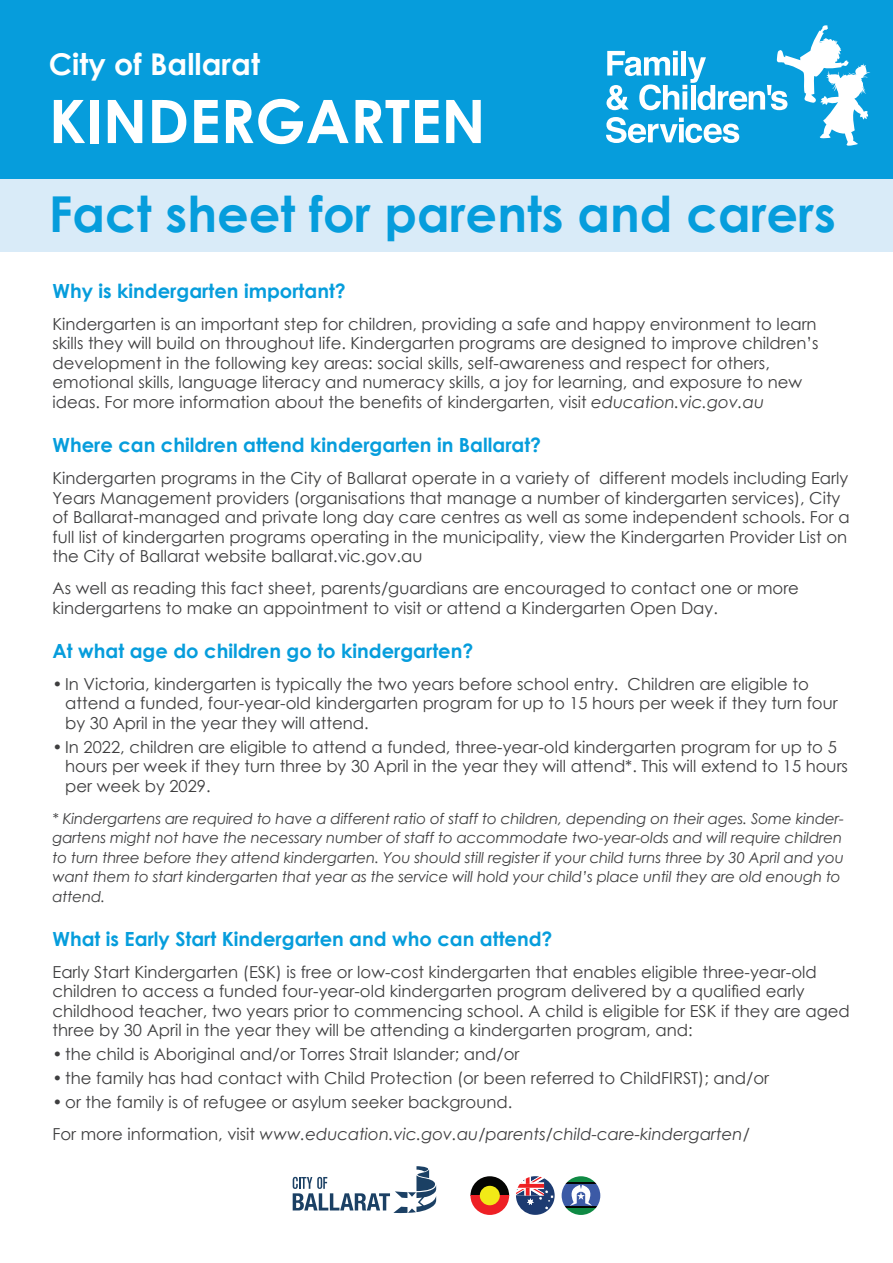
<style>
.page{position:relative;width:893px;height:1263px;background:#fff}
.page>*{position:absolute;margin:0;border:0;box-sizing:border-box;transform-origin:0 0}
.t1{font:700 60px "Century Gothic";color:#fff}
.t2{font:700 49.5px "Century Gothic";color:#069ddc}
.t3{font:700 30px "Century Gothic";color:#fff}
.t4{font:700 19.5px "Century Gothic";color:#069ddc}
.t5{font:16.5px/19.5px "Century Gothic";color:#3e3e3f}
.t6{font:italic 15px/19.5px "Century Gothic";letter-spacing:-.01em;color:#3e3e3f}
.s1{font-style:italic}
</style>
<div class="page">
<div style="left:0;top:0;width:893px;height:252px;background:#d9ebf8"></div>
<div style="left:0;top:0;width:893px;height:179px;background:#069ddc"></div>
<svg style="left:293px;top:1166px;width:143px;height:47px"></svg>
<svg style="left:516px;top:1176px;width:39px;height:39px"></svg>
<svg style="left:470px;top:1176px;width:39px;height:19px"></svg>
<svg style="left:470px;top:1195px;width:39px;height:20px"></svg>
<div style="left:480px;top:1186px;width:20px;height:19px;background:#f1ea17;border-radius:50%"></div>
<svg style="left:566px;top:1208px;width:30px;height:7px"></svg>
<svg style="left:567px;top:1176px;width:28px;height:6px"></svg>
<hr style="left:562px;top:1182px;width:38px;height:2px;background:#040503">
<hr style="left:562px;top:1206px;width:38px;height:2px;background:#040503">
<div style="left:562px;top:1184px;width:38px;height:22px;background:#3c5aa6"></div>
<svg style="left:570px;top:1185px;width:22px;height:21px"></svg>
<svg style="left:606px;top:25px;width:264px;height:121px"></svg>
<h3 class="t3" style="left:49px;top:41px;width:213px">City of Ballarat</h3>
<h1 class="t1" style="left:49px;top:76px;width:438px">KINDERGARTEN</h1>
<h2 class="t2" style="left:49px;top:176px;width:789px">Fact sheet for parents and carers</h2>
<p class="t4" style="left:52px;top:276px;width:295px">Why is kindergarten important?</p>
<p class="t5" style="left:52px;top:314px;width:768px">Kindergarten is an important step for children, providing a safe and happy environment to learn skills they will build on throughout life. Kindergarten programs are designed to improve children’s development in the following key areas: social skills, self-awareness and respect for others, emotional skills, language literacy and numeracy skills, a joy for learning, and exposure to new ideas. For more information about the benefits of kindergarten, visit <span class="s1">education.vic.gov.au</span></p>
<p class="t4" style="left:52px;top:430px;width:490px">Where can children attend kindergarten in Ballarat?</p>
<p class="t5" style="left:52px;top:468px;width:799px">Kindergarten programs in the City of Ballarat operate in a variety of different models including Early Years Management providers (organisations that manage a number of kindergarten services), City of Ballarat-managed and private long day care centres as well as some independent schools. For a full list of kindergarten programs operating in the municipality, view the Kindergarten Provider List on the City of Ballarat website ballarat.vic.gov.au</p>
<p class="t5" style="left:52px;top:578px;width:748px">As well as reading this fact sheet, parents/guardians are encouraged to contact one or more kindergartens to make an appointment to visit or attend a Kindergarten Open Day.</p>
<p class="t4" style="left:52px;top:636px;width:422px">At what age do children go to kindergarten?</p>
<p class="t5" style="left:65px;top:674px;width:774px;text-indent:-13px">• In Victoria, kindergarten is typically the two years before school entry. Children are eligible to attend a funded, four-year-old kindergarten program for up to 15 hours per week if they turn four by 30 April in the year they will attend.</p>
<p class="t5" style="left:65px;top:737px;width:784px;text-indent:-13px">• In 2022, children are eligible to attend a funded, three-year-old kindergarten program for up to 5 hours per week if they turn three by 30 April in the year they will attend*. This will extend to 15 hours per week by 2029.</p>
<p class="t6" style="left:52px;top:808px;width:793px">* Kindergartens are required to have a different ratio of staff to children, depending on their ages. Some kinder&shy;gartens might not have the necessary number of staff to accommodate two-year-olds and will require children to turn three before they attend kindergarten. You should still register if your child turns three by 30 April and you want them to start kindergarten that year as the service will hold your child’s place until they are old enough to attend.</p>
<p class="t4" style="left:52px;top:924px;width:501px">What is Early Start Kindergarten and who can attend?</p>
<p class="t5" style="left:52px;top:962px;width:799px">Early Start Kindergarten (ESK) is free or low-cost kindergarten that enables eligible three-year-old children to access a funded four-year-old kindergarten program delivered by a qualified early childhood teacher, two years prior to commencing school. A child is eligible for ESK if they are aged three by 30 April in the year they will be attending a kindergarten program, and:</p>
<p class="t5" style="left:52px;top:1044px;width:469px">• the child is Aboriginal and/or Torres Strait Islander; and/or</p>
<p class="t5" style="left:52px;top:1068px;width:718px">• the family has had contact with Child Protection (or been referred to ChildFIRST); and/or</p>
<p class="t5" style="left:52px;top:1085px;width:699px;line-height:32.2px">• or the family is of refugee or asylum seeker background.<br>For more information, visit <span class="s1">www.education.vic.gov.au/parents/child-care-kindergarten/</span></p>
</div>
